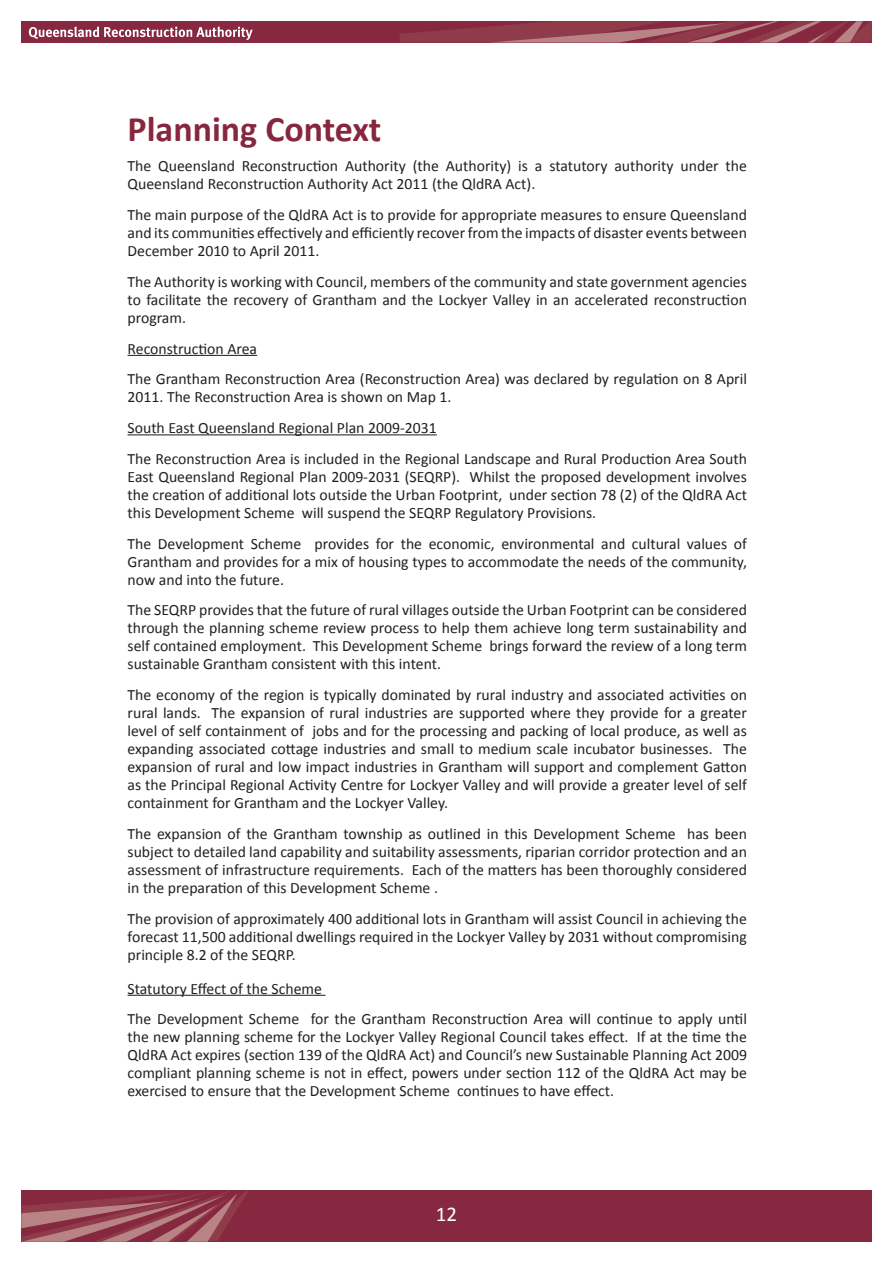
<style>
.page{position:relative;width:893px;height:1263px;background:#fff}
.page>*{position:absolute;margin:0;border:0;box-sizing:border-box;transform-origin:0 0}
.t1{font:700 36px "Calibri";color:#87263f}
.t2{font:21px "Calibri";color:#fff}
.t3{font:15.75px/18px "Calibri";color:#231f20;text-align:justify}
</style>
<div class="page">
<hr style="left:128px;top:355px;width:129px;height:1px;background:#231f20">
<hr style="left:128px;top:434px;width:309px;height:1px;background:#231f20">
<hr style="left:128px;top:995px;width:197px;height:1px;background:#231f20">
<div style="left:21px;top:21px;width:851px;height:22px;background:#86283f"></div>
<svg style="left:400px;top:21px;width:472px;height:22px"></svg>
<svg style="left:29px;top:27px;width:224px;height:13px"></svg>
<div style="left:21px;top:1191px;width:851px;height:51px;background:#86283f"></div>
<svg style="left:21px;top:1191px;width:227px;height:51px"></svg>
<p class="t1" style="left:128px;top:106px;width:255px">Planning Context</p>
<p class="t3" style="left:128px;top:156px;width:621px">The Queensland Reconstruction Authority (the Authority) is a statutory authority under the<br>Queensland Reconstruction Authority Act 2011 (the QldRA Act).</p>
<p class="t3" style="left:128px;top:205px;width:621px">The main purpose of the QldRA Act is to provide for appropriate measures to ensure Queensland and its communities effectively and efficiently recover from the impacts of disaster events between December 2010 to April 2011.</p>
<p class="t3" style="left:128px;top:272px;width:621px">The Authority is working with Council, members of the community and state government agencies to facilitate the recovery of Grantham and the Lockyer Valley in an accelerated reconstruction program.</p>
<p class="t3" style="left:128px;top:332px;width:621px;line-height:30.8px">Reconstruction Area<br>The Grantham Reconstruction Area (Reconstruction Area) was declared by regulation on 8 April</p>
<p class="t3" style="left:128px;top:381px;width:621px;line-height:30.8px;text-align:left">2011. The Reconstruction Area is shown on Map 1.<br>South East Queensland Regional Plan 2009-2031<br>The Reconstruction Area is included in the Regional Landscape and Rural Production Area South</p>
<p class="t3" style="left:128px;top:467px;width:621px">East Queensland Regional Plan 2009-2031 (SEQRP). Whilst the proposed development involves the creation of additional lots outside the Urban Footprint, under section 78 (2) of the QldRA Act this Development Scheme will suspend the SEQRP Regulatory Provisions.</p>
<p class="t3" style="left:128px;top:534px;width:621px">The Development Scheme provides for the economic, environmental and cultural values of Grantham and provides for a mix of housing types to accommodate the needs of the community, now and into the future.</p>
<p class="t3" style="left:128px;top:600px;width:621px">The SEQRP provides that the future of rural villages outside the Urban Footprint can be considered through the planning scheme review process to help them achieve long term sustainability and self contained employment. This Development Scheme brings forward the review of a long term sustainable Grantham consistent with this intent.</p>
<p class="t3" style="left:128px;top:685px;width:621px">The economy of the region is typically dominated by rural industry and associated activities on rural lands. The expansion of rural industries are supported where they provide for a greater level of self containment of jobs and for the processing and packing of local produce, as well as expanding associated cottage industries and small to medium scale incubator businesses. The expansion of rural and low impact industries in Grantham will support and complement Gatton as the Principal Regional Activity Centre for Lockyer Valley and will provide a greater level of self containment for Grantham and the Lockyer Valley.</p>
<p class="t3" style="left:128px;top:824px;width:621px">The expansion of the Grantham township as outlined in this Development Scheme has been subject to detailed land capability and suitability assessments, riparian corridor protection and an assessment of infrastructure requirements. Each of the matters has been thoroughly considered in the preparation of this Development Scheme .</p>
<p class="t3" style="left:128px;top:909px;width:621px">The provision of approximately 400 additional lots in Grantham will assist Council in achieving the forecast 11,500 additional dwellings required in the Lockyer Valley by 2031 without compromising principle 8.2 of the SEQRP.</p>
<p class="t3" style="left:128px;top:972px;width:621px;line-height:30.8px">Statutory Effect of the Scheme<br>The Development Scheme for the Grantham Reconstruction Area will continue to apply until</p>
<p class="t3" style="left:128px;top:1027px;width:621px">the new planning scheme for the Lockyer Valley Regional Council takes effect. If at the time the QldRA Act expires (section 139 of the QldRA Act) and Council’s new Sustainable Planning Act 2009 compliant planning scheme is not in effect, powers under section 112 of the QldRA Act may be exercised to ensure that the Development Scheme continues to have effect.</p>
<p class="t2" style="left:436px;top:1201px;width:23px">12</p>
</div>
